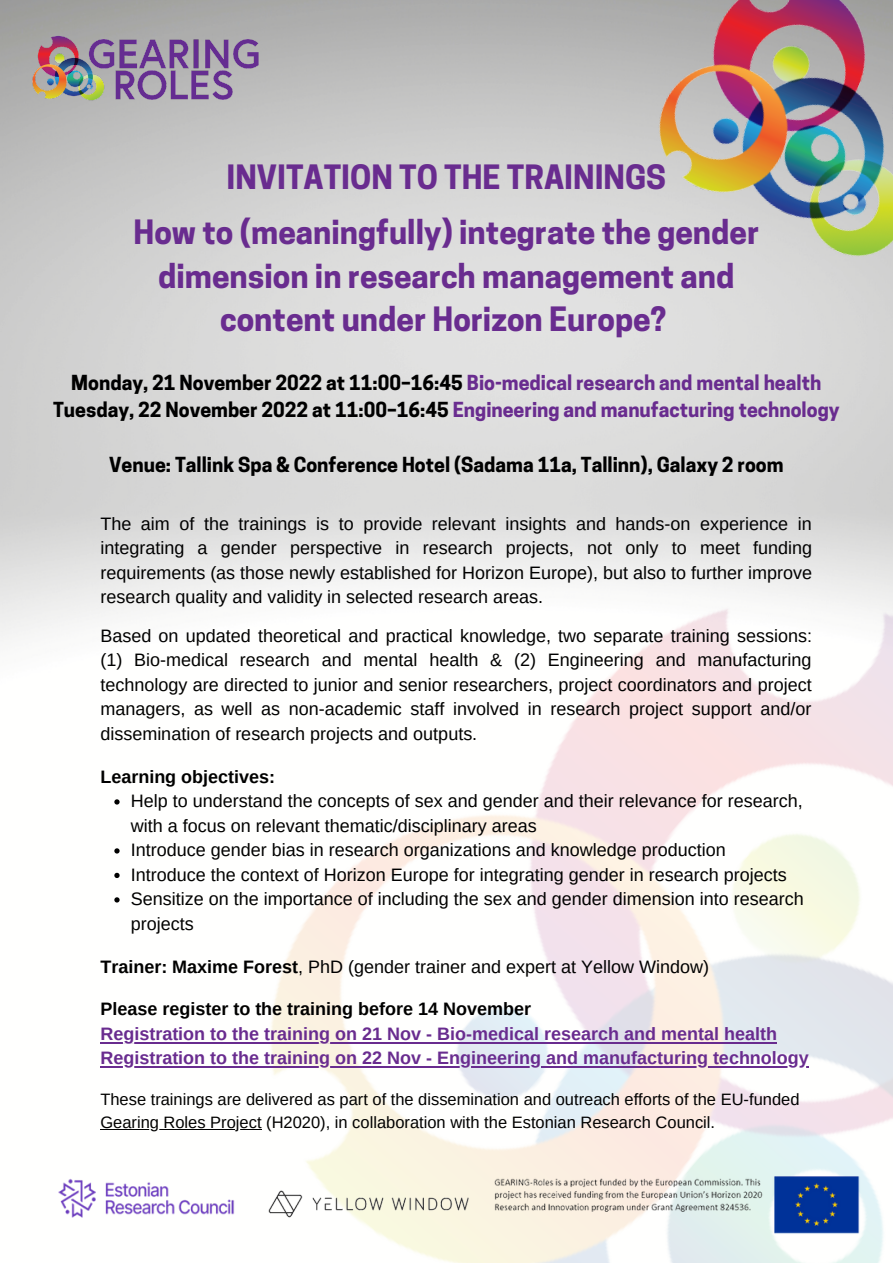
<style>
.page{position:relative;width:893px;height:1264px;background:#fff}
.page>*{position:absolute;margin:0;border:0;box-sizing:border-box;transform-origin:0 0}
.t1{font:700 31.5px/55.5px "Cooper Hewitt";color:#692c8f;text-align:center}
.t2{font:700 19.5px/27px "Cooper Hewitt";color:#692c8f;text-align:center}
.t3{font:700 19.5px "Cooper Hewitt";color:#000}
.t4{font:18px/24.5px "Arimo";color:#000;text-align:justify}
.t5{font:700 18px/24.5px "Arimo";color:#692c8f}
.t6{font:700 18px "Arimo";color:#000}
.t7{font:16.5px/22.8px "Arimo";color:#000}
.s1{color:#000}
.s2{font-weight:700}
</style>
<div class="page">
<img style="left:0;top:0;width:892px;height:1068px">
<img style="left:29px;top:28px;width:236px;height:81px">
<img style="left:628px;top:0;width:264px;height:289px">
<img style="left:123px;top:388px;width:769px;height:874px">
<img style="left:490px;top:1164px;width:379px;height:79px">
<svg style="left:114px;top:799px;width:6px;height:5px"></svg>
<svg style="left:114px;top:848px;width:6px;height:5px"></svg>
<svg style="left:114px;top:872px;width:6px;height:6px"></svg>
<svg style="left:114px;top:897px;width:6px;height:5px"></svg>
<hr style="left:100px;top:1041px;width:677px;height:2px;background:#692c8f">
<hr style="left:100px;top:1066px;width:708px;height:1px;background:#692c8f">
<hr style="left:100px;top:1129px;width:161px;height:1px;background:#000">
<img style="left:258px;top:1173px;width:219px;height:60px">
<img style="left:58px;top:1175px;width:187px;height:47px">
<h1 class="t1" style="left:133px;top:153px;width:627px">INVITATION TO THE TRAININGS<br>How to (meaningfully) integrate the gender</h1>
<h1 class="t1" style="left:158px;top:258px;width:577px;line-height:43.5px">dimension in research management and content under Horizon Europe?</h1>
<p class="t2" style="left:53px;top:372px;width:788px"><span class="s1">Monday, 21 November 2022 at 11:00–16:45</span> Bio-medical research and mental health<br><span class="s1">Tuesday, 22 November 2022 at 11:00–16:45</span> Engineering and manufacturing technology</p>
<p class="t3" style="left:109px;top:457px;width:675px">Venue: Tallink Spa &amp; Conference Hotel (Sadama 11a, Tallinn), Galaxy 2 room</p>
<p class="t4" style="left:100px;top:511px;width:713px">The aim of the trainings is to provide relevant insights and hands-on experience in integrating a gender perspective in research projects, not only to meet funding requirements (as those newly established for Horizon Europe), but also to further improve research quality and validity in selected research areas.</p>
<p class="t4" style="left:100px;top:623px;width:713px">Based on updated theoretical and practical knowledge, two separate training sessions: (1) Bio-medical research and mental health &amp; (2) Engineering and manufacturing technology are directed to junior and senior researchers, project coordinators and project managers, as well as non-academic staff involved in research project support and/or dissemination of research projects and outputs.</p>
<p class="t6" style="left:100px;top:766px;width:176px">Learning objectives:</p>
<p class="t4" style="left:131px;top:788px;width:674px;text-align:left">Help to understand the concepts of sex and gender and their relevance for research, with a focus on relevant thematic/disciplinary areas<br>Introduce gender bias in research organizations and knowledge production Introduce the context of Horizon Europe for integrating gender in research projects Sensitize on the importance of including the sex and gender dimension into research projects</p>
<p class="t4" style="left:100px;top:954px;width:610px"><span class="s2">Trainer: Maxime Forest</span>, PhD (gender trainer and expert at Yellow Window)</p>
<p class="t6" style="left:100px;top:999px;width:432px">Please register to the training before 14 November</p>
<p class="t5" style="left:100px;top:1021px;width:710px">Registration to the training on 21 Nov - Bio-medical research and mental health<br>Registration to the training on 22 Nov - Engineering and manufacturing technology</p>
<p class="t7" style="left:100px;top:1088px;width:700px">These trainings are delivered as part of the dissemination and outreach efforts of the EU-funded<br>Gearing Roles Project (H2020), in collaboration with the Estonian Research Council.</p>
</div>
